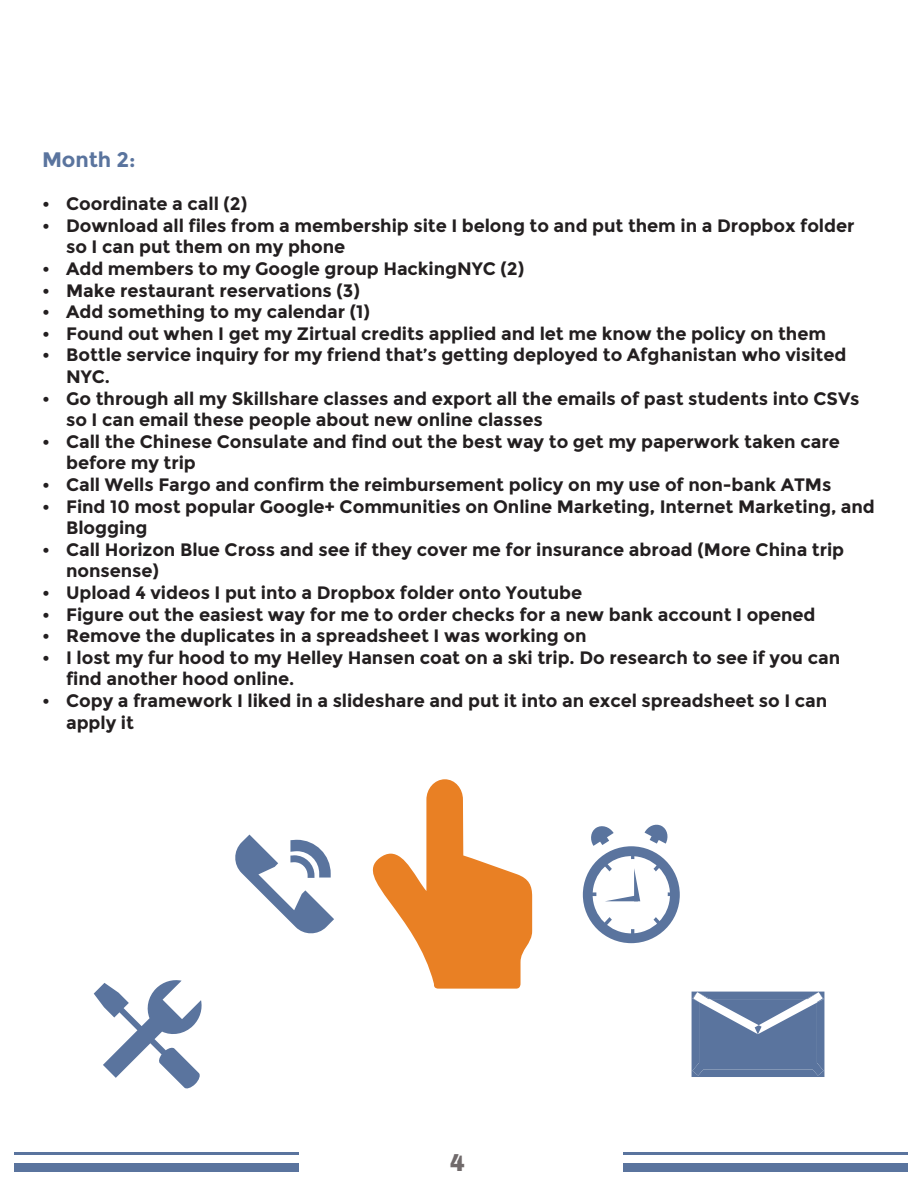
<style>
.page{position:relative;width:918px;height:1188px;background:#fff}
.page>*{position:absolute;margin:0;border:0;box-sizing:border-box;transform-origin:0 0}
.t1{font:900 24px "Chivo";color:#706a6b}
.t2{font:700 21px "Montserrat";letter-spacing:-.005em;color:#5a749e}
.t3{font:700 18px/21.6px "Montserrat";letter-spacing:-.005em;color:#231f20}
</style>
<div class="page">
<hr style="left:14px;top:1153px;width:284px;height:2px;background:#5a749e">
<hr style="left:624px;top:1153px;width:284px;height:2px;background:#5a749e">
<div style="left:14px;top:1163px;width:284px;height:8px;background:#5a749e"></div>
<div style="left:624px;top:1163px;width:284px;height:8px;background:#5a749e"></div>
<svg style="left:372px;top:779px;width:160px;height:210px"></svg>
<svg style="left:235px;top:835px;width:99px;height:99px"></svg>
<svg style="left:94px;top:980px;width:108px;height:109px"></svg>
<svg style="left:692px;top:992px;width:132px;height:85px;background:#6a82a7"></svg>
<svg style="left:583px;top:824px;width:97px;height:119px"></svg>
<p class="t2" style="left:42px;top:147px;width:95px">Month 2:</p>
<p class="t3" style="left:42px;top:193px;width:207px">• Coordinate a call (2)</p>
<p class="t3" style="left:66px;top:215px;width:790px;text-indent:-24px">• Download all files from a membership site I belong to and put them in a Dropbox folder so I can put them on my phone</p>
<p class="t3" style="left:42px;top:258px;width:484px">• Add members to my Google group HackingNYC (2)</p>
<p class="t3" style="left:42px;top:280px;width:319px">• Make restaurant reservations (3)</p>
<p class="t3" style="left:42px;top:301px;width:329px">• Add something to my calendar (1)</p>
<p class="t3" style="left:42px;top:323px;width:786px">• Found out when I get my Zirtual credits applied and let me know the policy on them</p>
<p class="t3" style="left:66px;top:344px;width:782px;text-indent:-24px">• Bottle service inquiry for my friend that’s getting deployed to Afghanistan who visited<br>NYC.</p>
<p class="t3" style="left:66px;top:388px;width:795px;text-indent:-24px">• Go through all my Skillshare classes and export all the emails of past students into CSVs so I can email these people about new online classes</p>
<p class="t3" style="left:66px;top:431px;width:775px;text-indent:-24px">• Call the Chinese Consulate and find out the best way to get my paperwork taken care before my trip</p>
<p class="t3" style="left:42px;top:474px;width:791px">• Call Wells Fargo and confirm the reimbursement policy on my use of non-bank ATMs</p>
<p class="t3" style="left:66px;top:496px;width:810px;text-indent:-24px">• Find 10 most popular Google+ Communities on Online Marketing, Internet Marketing, and<br>Blogging</p>
<p class="t3" style="left:66px;top:539px;width:780px;text-indent:-24px">• Call Horizon Blue Cross and see if they cover me for insurance abroad (More China trip nonsense)</p>
<p class="t3" style="left:42px;top:582px;width:542px">• Upload 4 videos I put into a Dropbox folder onto Youtube</p>
<p class="t3" style="left:42px;top:604px;width:775px">• Figure out the easiest way for me to order checks for a new bank account I opened</p>
<p class="t3" style="left:42px;top:625px;width:546px">• Remove the duplicates in a spreadsheet I was working on</p>
<p class="t3" style="left:66px;top:647px;width:776px;text-indent:-24px">• I lost my fur hood to my Helley Hansen coat on a ski trip. Do research to see if you can find another hood online.</p>
<p class="t3" style="left:66px;top:690px;width:763px;text-indent:-24px">• Copy a framework I liked in a slideshare and put it into an excel spreadsheet so I can apply it</p>
<h1 class="t1" style="left:450px;top:1148px;width:16px">4</h1>
</div>
